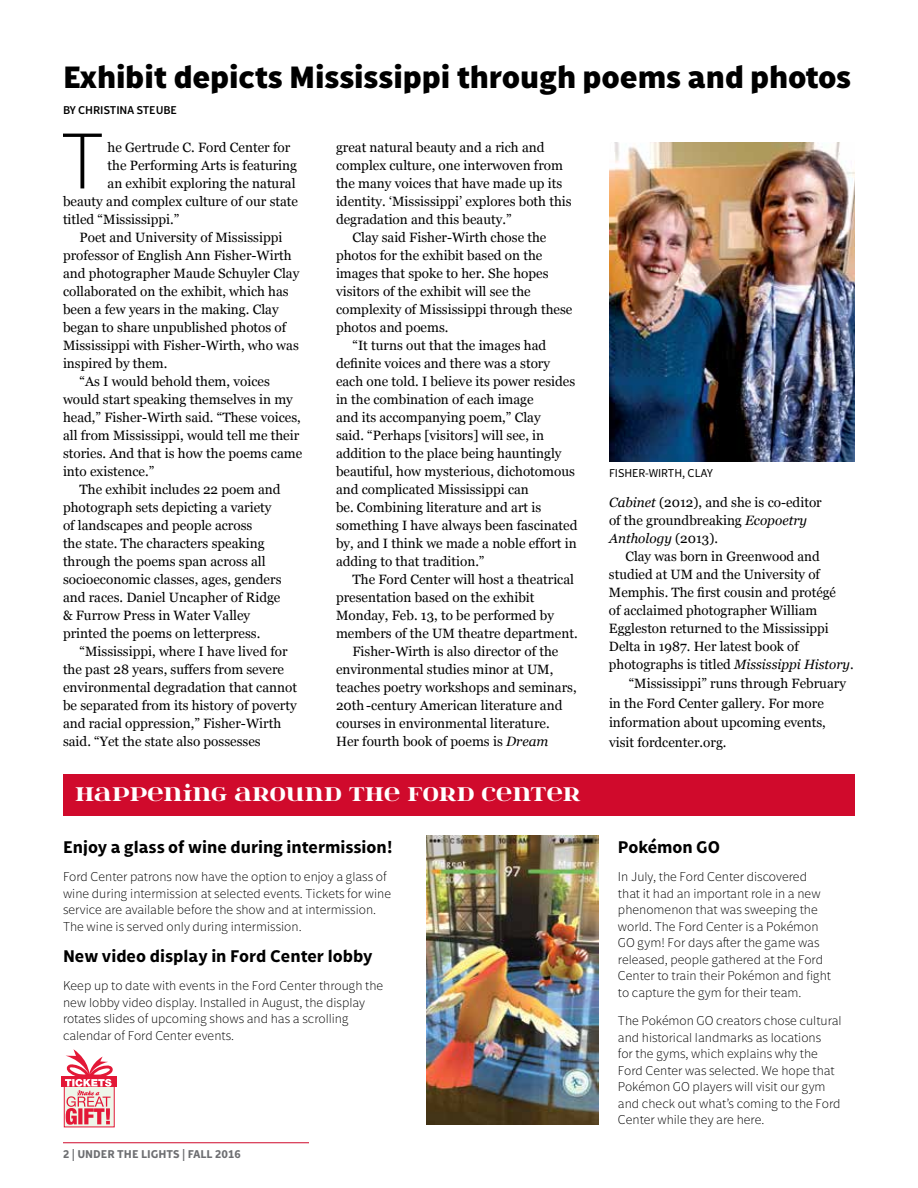
<style>
.page{position:relative;width:918px;height:1188px;background:#fff}
.page>*{position:absolute;margin:0;border:0;box-sizing:border-box;transform-origin:0 0}
.t1{font:300 83.25px "Monrad";color:#000}
.t2{font:900 33px "Monrad";letter-spacing:-.005em;color:#000}
.t3{font:22.5px "itsadzoke";color:#fff}
.t4{font:700 18px "Monrad";color:#000}
.t5{font:13.5px/18px "Georgia";color:#000}
.t6{font:300 13.5px/16.5px "Monrad";color:#000}
.t7{font:700 12px "Monrad";color:#6d6e71}
.t8{font:600 12px "Monrad";letter-spacing:-.005em;color:#000}
.t9{font:12px "Monrad";color:#000}
.s1{font-style:italic}
</style>
<div class="page">
<img style="left:427px;top:836px;width:171px;height:288px">
<img style="left:609px;top:143px;width:246px;height:318px">
<div style="left:63px;top:775px;width:792px;height:41px;background:#d00a2c"></div>
<hr style="left:63px;top:1142px;width:246px;height:1px;background:#d00a2c">
<svg style="left:64px;top:1087px;width:51px;height:40px"></svg>
<div style="left:62px;top:1076px;width:55px;height:11px;background:#e31837"></div>
<svg style="left:65px;top:1049px;width:48px;height:76px"></svg>
<h2 class="t2" style="left:63px;top:54px;width:790px">Exhibit depicts Mississippi through poems and photos</h2>
<p class="t8" style="left:63px;top:102px;width:116px">BY CHRISTINA STEUBE</p>
<h1 class="t1" style="left:61px;top:110px;width:45px">T</h1>
<p class="t5" style="left:108px;top:139px;width:184px">he Gertrude C. Ford Center for</p>
<p class="t5" style="left:336px;top:139px;width:210px">great natural beauty and a rich and</p>
<p class="t5" style="left:336px;top:157px;width:229px">complex culture, one interwoven from</p>
<p class="t5" style="left:336px;top:175px;width:228px">the many voices that have made up its</p>
<p class="t5" style="left:336px;top:193px;width:237px">identity. ‘Mississippi’ explores both this</p>
<p class="t5" style="left:336px;top:211px;width:177px">degradation and this beauty.”</p>
<p class="t5" style="left:352px;top:229px;width:195px">Clay said Fisher-Wirth chose the</p>
<p class="t5" style="left:336px;top:247px;width:208px">photos for the exhibit based on the</p>
<p class="t5" style="left:336px;top:265px;width:214px">images that spoke to her. She hopes</p>
<p class="t5" style="left:336px;top:283px;width:196px">visitors of the exhibit will see the</p>
<p class="t5" style="left:336px;top:301px;width:238px">complexity of Mississippi through these</p>
<p class="t5" style="left:336px;top:319px;width:114px">photos and poems.</p>
<p class="t5" style="left:352px;top:337px;width:195px">“It turns out that the images had</p>
<p class="t5" style="left:336px;top:355px;width:216px">definite voices and there was a story</p>
<p class="t5" style="left:336px;top:373px;width:241px">each one told. I believe its power resides</p>
<p class="t5" style="left:336px;top:391px;width:199px">in the combination of each image</p>
<p class="t5" style="left:336px;top:409px;width:206px">and its accompanying poem,” Clay</p>
<p class="t5" style="left:336px;top:427px;width:210px">said. “Perhaps [visitors] will see, in</p>
<p class="t5" style="left:336px;top:445px;width:227px">addition to the place being hauntingly</p>
<p class="t5" style="left:336px;top:463px;width:240px">beautiful, how mysterious, dichotomous</p>
<p class="t5" style="left:336px;top:481px;width:194px">and complicated Mississippi can</p>
<p class="t5" style="left:336px;top:499px;width:207px">be. Combining literature and art is</p>
<p class="t5" style="left:336px;top:517px;width:243px">something I have always been fascinated</p>
<p class="t5" style="left:336px;top:535px;width:242px">by, and I think we made a noble effort in</p>
<p class="t5" style="left:336px;top:553px;width:150px">adding to that tradition.”</p>
<p class="t5" style="left:352px;top:571px;width:223px">The Ford Center will host a theatrical</p>
<p class="t5" style="left:336px;top:588px;width:200px">presentation based on the exhibit</p>
<p class="t5" style="left:336px;top:606px;width:220px">Monday, Feb. 13, to be performed by</p>
<p class="t5" style="left:336px;top:624px;width:243px">members of the UM theatre department.</p>
<p class="t5" style="left:352px;top:642px;width:207px">Fisher-Wirth is also director of the</p>
<p class="t5" style="left:336px;top:660px;width:219px">environmental studies minor at UM,</p>
<p class="t5" style="left:336px;top:678px;width:242px">teaches poetry workshops and seminars,</p>
<p class="t5" style="left:336px;top:697px;width:228px">20th-century American literature and</p>
<p class="t5" style="left:336px;top:715px;width:215px">courses in environmental literature.</p>
<p class="t5" style="left:336px;top:733px;width:214px">Her fourth book of poems is <span class="s1">Dream</span></p>
<p class="t5" style="left:108px;top:157px;width:191px">the Performing Arts is featuring</p>
<p class="t5" style="left:108px;top:175px;width:190px">an exhibit exploring the natural</p>
<p class="t5" style="left:63px;top:193px;width:237px">beauty and complex culture of our state</p>
<p class="t5" style="left:63px;top:211px;width:118px">titled “Mississippi.”</p>
<p class="t5" style="left:80px;top:229px;width:204px">Poet and University of Mississippi</p>
<p class="t5" style="left:63px;top:247px;width:230px">professor of English Ann Fisher-Wirth</p>
<p class="t5" style="left:63px;top:265px;width:238px">and photographer Maude Schuyler Clay</p>
<p class="t5" style="left:63px;top:283px;width:227px">collaborated on the exhibit, which has</p>
<p class="t5" style="left:63px;top:301px;width:217px">been a few years in the making. Clay</p>
<p class="t5" style="left:63px;top:319px;width:225px">began to share unpublished photos of</p>
<p class="t5" style="left:63px;top:337px;width:237px">Mississippi with Fisher-Wirth, who was</p>
<p class="t5" style="left:63px;top:355px;width:106px">inspired by them.</p>
<p class="t5" style="left:80px;top:373px;width:192px">“As I would behold them, voices</p>
<p class="t5" style="left:63px;top:391px;width:231px">would start speaking themselves in my</p>
<p class="t5" style="left:63px;top:409px;width:239px">head,” Fisher-Wirth said. “These voices,</p>
<p class="t5" style="left:63px;top:427px;width:238px">all from Mississippi, would tell me their</p>
<p class="t5" style="left:63px;top:445px;width:241px">stories. And that is how the poems came</p>
<p class="t5" style="left:63px;top:463px;width:93px">into existence.”</p>
<p class="t5" style="left:80px;top:481px;width:203px">The exhibit includes 22 poem and</p>
<p class="t5" style="left:63px;top:499px;width:210px">photograph sets depicting a variety</p>
<p class="t5" style="left:63px;top:517px;width:191px">of landscapes and people across</p>
<p class="t5" style="left:63px;top:535px;width:203px">the state. The characters speaking</p>
<p class="t5" style="left:63px;top:553px;width:204px">through the poems span across all</p>
<p class="t5" style="left:63px;top:571px;width:220px">socioeconomic classes, ages, genders</p>
<p class="t5" style="left:63px;top:589px;width:219px">and races. Daniel Uncapher of Ridge</p>
<p class="t5" style="left:63px;top:607px;width:189px">&amp; Furrow Press in Water Valley</p>
<p class="t5" style="left:63px;top:625px;width:199px">printed the poems on letterpress.</p>
<p class="t5" style="left:80px;top:643px;width:210px">“Mississippi, where I have lived for</p>
<p class="t5" style="left:63px;top:661px;width:223px">the past 28 years, suffers from severe</p>
<p class="t5" style="left:63px;top:679px;width:236px">environmental degradation that cannot</p>
<p class="t5" style="left:63px;top:697px;width:235px">be separated from its history of poverty</p>
<p class="t5" style="left:63px;top:715px;width:220px">and racial oppression,” Fisher-Wirth</p>
<p class="t5" style="left:63px;top:733px;width:199px">said. “Yet the state also possesses</p>
<p class="t9" style="left:609px;top:465px;width:105px">FISHER-WIRTH, CLAY</p>
<p class="t5" style="left:609px;top:493px;width:214px"><span class="s1">Cabinet</span> (2012), and she is co-editor of the groundbreaking <span class="s1">Ecopoetry<br>Anthology</span> (2013).</p>
<p class="t5" style="left:609px;top:547px;width:246px;text-indent:17px">Clay was born in Greenwood and studied at UM and the University of Memphis. The first cousin and protégé<br>of acclaimed photographer William Eggleston returned to the Mississippi Delta in 1987. Her latest book of photographs is titled <span class="s1">Mississippi History</span>.</p>
<p class="t5" style="left:609px;top:674px;width:239px;line-height:19.5px;text-indent:20px">“Mississippi” runs through February in the Ford Center gallery. For more information about upcoming events, visit fordcenter.org.</p>
<h3 class="t3" style="left:75px;top:779px;width:507px">HAPPENING AROUND THE FORD CENTER</h3>
<h3 class="t4" style="left:63px;top:834px;width:332px">Enjoy a glass of wine during intermission!</h3>
<p class="t6" style="left:63px;top:868px;width:330px">Ford Center patrons now have the option to enjoy a glass of wine during intermission at selected events. Tickets for wine service are available before the show and at intermission.<br>The wine is served only during intermission.</p>
<h3 class="t4" style="left:63px;top:944px;width:311px">New video display in Ford Center lobby</h3>
<p class="t6" style="left:63px;top:978px;width:322px">Keep up to date with events in the Ford Center through the new lobby video display. Installed in August, the display rotates slides of upcoming shows and has a scrolling calendar of Ford Center events.</p>
<p class="t7" style="left:63px;top:1146px;width:179px">2 | UNDER THE LIGHTS | FALL 2016</p>
<h3 class="t4" style="left:618px;top:834px;width:104px">Pokémon GO</h3>
<p class="t6" style="left:618px;top:868px;width:215px">In July, the Ford Center discovered that it had an important role in a new phenomenon that was sweeping the world. The Ford Center is a Pokémon GO gym! For days after the game was released, people gathered at the Ford Center to train their Pokémon and fight to capture the gym for their team.</p>
<p class="t6" style="left:618px;top:1012px;width:225px">The Pokémon GO creators chose cultural and historical landmarks as locations<br>for the gyms, which explains why the Ford Center was selected. We hope that Pokémon GO players will visit our gym and check out what’s coming to the Ford Center while they are here.</p>
</div>
